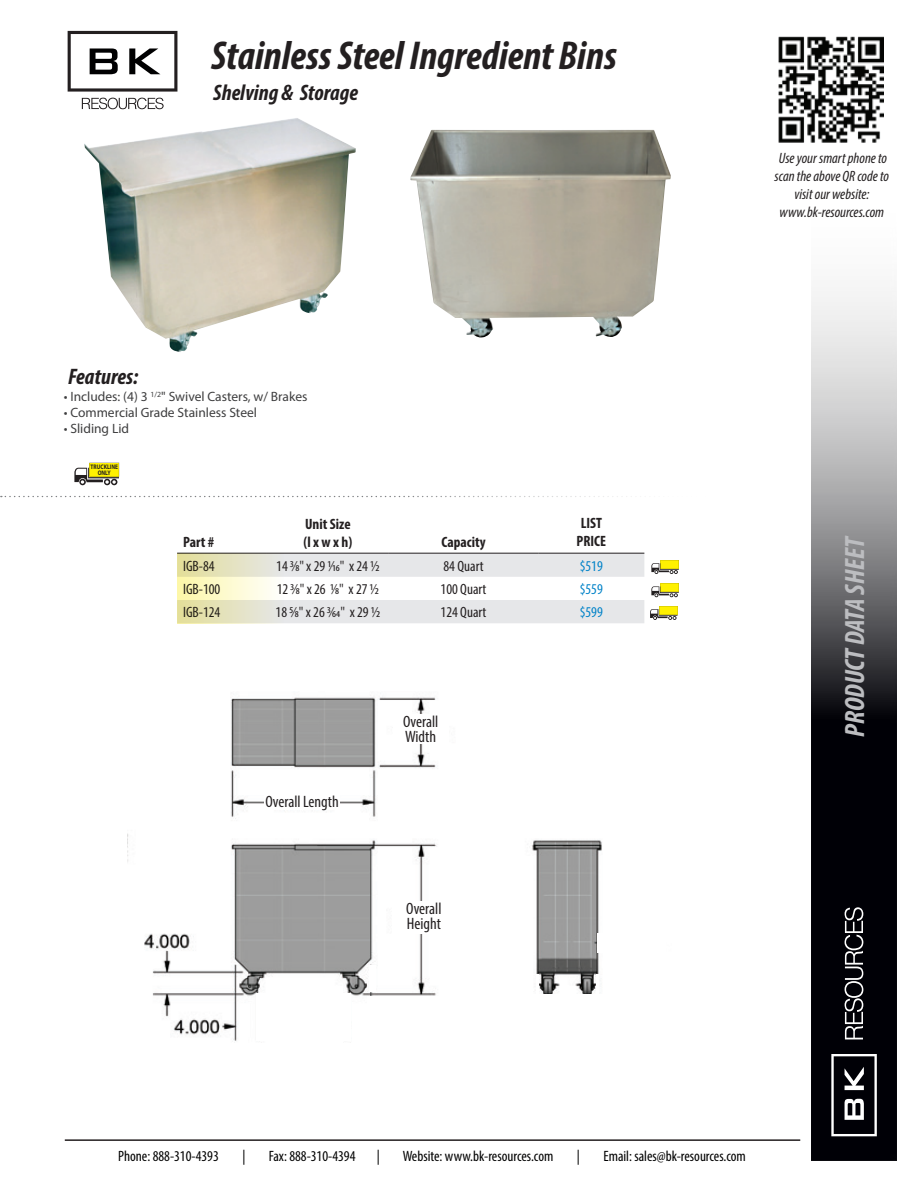
<style>
.page{position:relative;width:918px;height:1188px;background:#fff}
.page>*{position:absolute;margin:0;border:0;box-sizing:border-box;transform-origin:0 0}
.t1{font:italic 700 condensed 40.5px "Myriad Pro";color:#231f20}
.t2{font:italic 700 condensed 28.05px "Myriad Pro";letter-spacing:-.005em;color:#bcbdc0}
.t3{font:italic 700 condensed 22.5px "Myriad Pro";color:#231f20}
.t4{font:condensed 16.5px/15px "Myriad Pro";color:#231f20}
.t5{font:condensed 15px "Myriad Pro";color:#231f20}
.t6{font:condensed 15px "Myriad Pro";color:#000001}
.t7{font:italic condensed 15px/18px "Myriad Pro";color:#231f20;text-align:center}
.t8{font:700 condensed 15px/18px "Myriad Pro";color:#231f20}
.t9{font:condensed 15px "Myriad Pro";color:#0082c8}
.t10{font:13.5px "Myriad Pro";color:#3e3e3f}
.t11{font:700 6.6px/6.1px "Myriad Pro";color:#231f20;text-align:center;scale:.82 1}
</style>
<div class="page">
<svg style="left:811px;top:291px;width:86px;height:870px;background:#505054"></svg>
<svg style="left:845px;top:907px;width:18px;height:132px"></svg>
<svg style="left:831px;top:1054px;width:46px;height:82px"></svg>
<img style="left:779px;top:37px;width:105px;height:105px">
<hr style="left:65px;top:1139px;width:735px;height:2px;background:#231f20">
<svg style="left:1px;top:496px;width:631px;height:1px"></svg>
<svg style="left:82px;top:98px;width:82px;height:11px"></svg>
<svg style="left:68px;top:31px;width:109px;height:61px"></svg>
<img style="left:84px;top:118px;width:272px;height:234px">
<img style="left:410px;top:130px;width:261px;height:207px">
<svg style="left:284px;top:554px;width:360px;height:69px"></svg>
<hr style="left:267px;top:553px;width:122px;height:1px;background:#231f20">
<hr style="left:389px;top:553px;width:149px;height:1px;background:#231f20">
<hr style="left:538px;top:553px;width:106px;height:1px;background:#231f20">
<svg style="left:651px;top:560px;width:28px;height:14px"></svg>
<svg style="left:651px;top:583px;width:28px;height:14px"></svg>
<svg style="left:650px;top:606px;width:28px;height:14px"></svg>
<svg style="left:177px;top:553px;width:107px;height:70px;background:#eae8c4"></svg>
<img style="left:127px;top:697px;width:475px;height:344px">
<svg style="left:74px;top:463px;width:45px;height:22px"></svg>
<div style="left:392px;top:902px;width:64px;height:32px;background:#fff"></div>
<div style="left:256px;top:993px;width:95px;height:48px;background:#fff"></div>
<div style="left:264px;top:794px;width:76px;height:16px;background:#fff"></div>
<div style="left:393px;top:714px;width:56px;height:29px;background:#fff"></div>
<div style="left:113px;top:669px;width:116px;height:107px;background:#fff"></div>
<div style="left:369px;top:965px;width:6px;height:26px;background:#fff"></div>
<div style="left:367px;top:996px;width:71px;height:47px;background:#fff"></div>
<div style="left:451px;top:994px;width:252px;height:30px;background:#fff"></div>
<div style="left:597px;top:933px;width:69px;height:20px;background:#fff"></div>
<hr style="left:536px;top:974px;width:2px;height:21px;background:#fff">
<hr style="left:596px;top:974px;width:3px;height:21px;background:#fff">
<h1 class="t1" style="left:211px;top:31px;width:407px">Stainless Steel Ingredient Bins</h1>
<h3 class="t3" style="left:213px;top:79px;width:146px">Shelving &amp; Storage</h3>
<h3 class="t3" style="left:68px;top:363px;width:72px">Features:</h3>
<p class="t10" style="left:64px;top:388px;width:245px">• Includes: (4) 3 <sup>1/2</sup>" Swivel Casters, w/ Brakes</p>
<p class="t10" style="left:64px;top:404px;width:195px">• Commercial Grade Stainless Steel</p>
<p class="t10" style="left:64px;top:421px;width:67px">• Sliding Lid</p>
<p class="t11" style="left:91px;top:464px;width:35px">TRUCKLINE<br>ONLY</p>
<p class="t8" style="left:183px;top:533px;width:33px">Part #</p>
<p class="t8" style="left:304px;top:515px;width:50px">Unit Size (l x w x h)</p>
<p class="t8" style="left:441px;top:533px;width:46px">Capacity</p>
<p class="t8" style="left:577px;top:514px;width:31px">LIST<br>PRICE</p>
<p class="t5" style="left:183px;top:557px;width:33px">IGB-84</p>
<p class="t5" style="left:276px;top:557px;width:105px">14 3/8" x 29 1/16" x 24 1/2</p>
<p class="t5" style="left:444px;top:557px;width:42px">84 Quart</p>
<p class="t9" style="left:580px;top:557px;width:25px">$519</p>
<p class="t5" style="left:183px;top:580px;width:39px">IGB-100</p>
<p class="t5" style="left:277px;top:580px;width:104px">12 3/8" x 26 1/8" x 27 1/2</p>
<p class="t5" style="left:441px;top:580px;width:47px">100 Quart</p>
<p class="t9" style="left:580px;top:580px;width:25px">$559</p>
<p class="t5" style="left:183px;top:603px;width:39px">IGB-124</p>
<p class="t5" style="left:276px;top:603px;width:106px">18 5/8" x 26 3/64" x 29 1/2</p>
<p class="t5" style="left:441px;top:603px;width:47px">124 Quart</p>
<p class="t9" style="left:580px;top:603px;width:25px">$599</p>
<p class="t4" style="left:265px;top:794px;width:75px">Overall Length</p>
<p class="t4" style="left:403px;top:714px;width:37px">Overall<br>Width</p>
<p class="t4" style="left:406px;top:901px;width:37px">Overall<br>Height</p>
<p class="t7" style="left:775px;top:149px;width:116px">Use your smart phone to scan the above QR code to visit our website: www.bk-resources.com</p>
<h2 class="t2" style="left:837px;top:737px;width:203px;rotate:-90deg">PRODUCT DATA SHEET</h2>
<p class="t6" style="left:118px;top:1147px;width:102px">Phone: 888-310-4393</p>
<p class="t6" style="left:242px;top:1147px;width:5px">|</p>
<p class="t6" style="left:269px;top:1147px;width:88px">Fax: 888-310-4394</p>
<p class="t6" style="left:377px;top:1147px;width:5px">|</p>
<p class="t6" style="left:403px;top:1147px;width:152px">Website: www.bk-resources.com</p>
<p class="t6" style="left:577px;top:1147px;width:5px">|</p>
<p class="t6" style="left:604px;top:1147px;width:144px">Email: sales@bk-resources.com</p>
</div>
